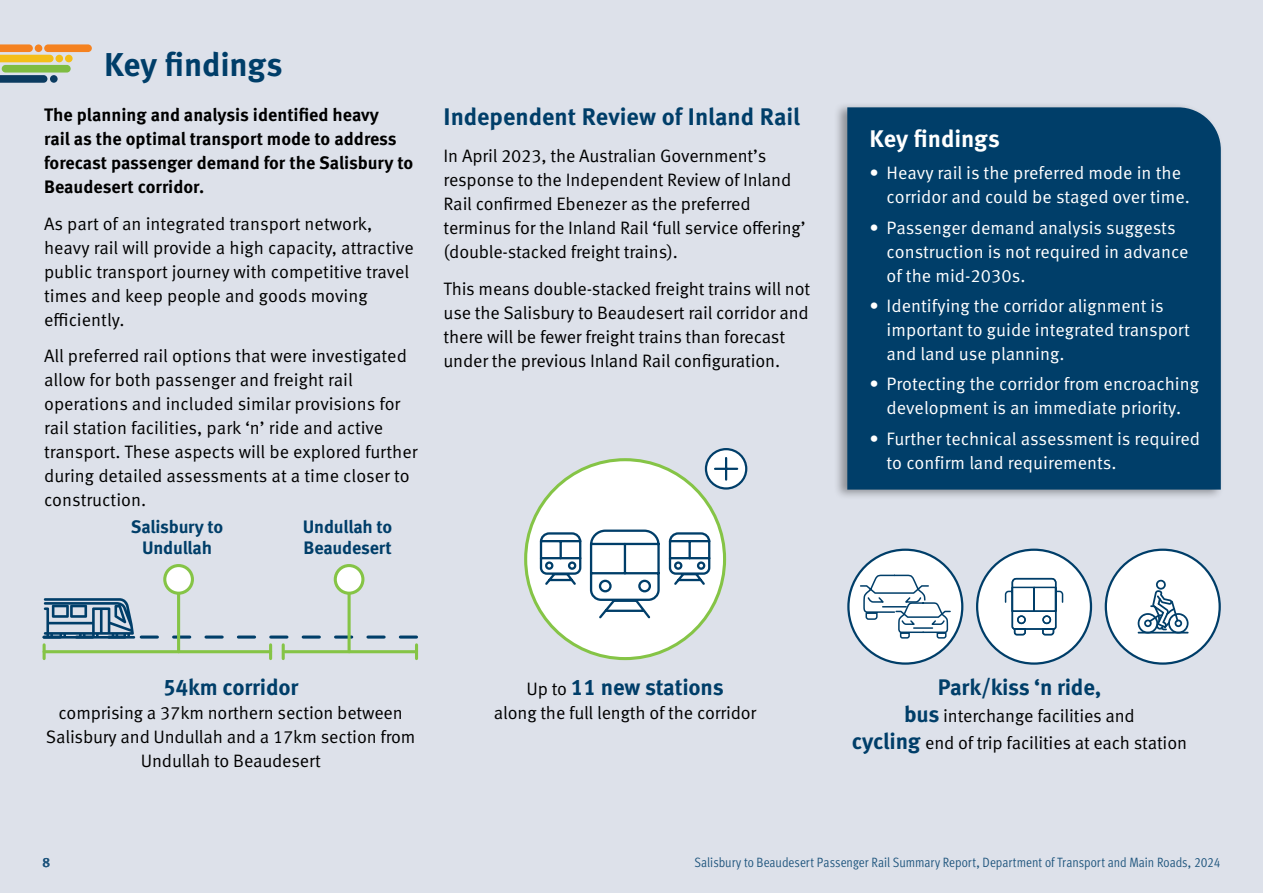
<style>
.page{position:relative;width:1263px;height:893px;background:#dde1ea}
.page>*{position:absolute;margin:0;border:0;box-sizing:border-box;transform-origin:0 0}
.t1{font:700 33px "Meta Pro";letter-spacing:-.01em;color:#003e69}
.Body{font:700 24px "Meta Pro";letter-spacing:-.005em;color:#003e69}
.Heading_3{font:700 24px "Meta Pro";letter-spacing:-.005em;color:#fff}
.Body-2{font:700 22.5px "Meta Pro";letter-spacing:-.01em;color:#003e69}
.Body-3{font:18px/24px "Meta Pro Norm";letter-spacing:-.01em;color:#000}
.t2{font:18px/24px "Meta Pro Norm";color:#fff}
.Body-4{font:700 18px/24px "Meta Pro";color:#000}
.Body-5{font:700 18px/21px "Meta Pro";letter-spacing:-.01em;color:#003e69;text-align:center}
.t3{font:13.5px "Meta Pro Cond Norm";letter-spacing:-.005em;color:#20567e}
.t4{font:500 13.5px "Meta Pro";color:#20567e}
.s1{font-family:"Meta Pro Norm";font-weight:400;font-size:18px;color:#000}
.s2{font-family:"Meta Pro";font-weight:700;font-size:22.5px;color:#003e69}
</style>
<div class="page">
<div style="left:848px;top:550px;width:114px;height:114px;background:#fff;border-radius:50%"></div>
<div style="left:847px;top:549px;width:116px;height:116px;border:2px solid #003e69;border-radius:50%"></div>
<div style="left:977px;top:550px;width:114px;height:114px;background:#fff;border-radius:50%"></div>
<div style="left:976px;top:549px;width:116px;height:116px;border:2px solid #003e69;border-radius:50%"></div>
<div style="left:1106px;top:550px;width:114px;height:114px;background:#fff;border-radius:50%"></div>
<div style="left:1105px;top:549px;width:116px;height:116px;border:2px solid #003e69;border-radius:50%"></div>
<div style="left:526px;top:460px;width:198px;height:199px;background:#fff;border-radius:50%"></div>
<div style="left:833px;top:102px;width:390px;height:399px;background:#000;opacity:.35"></div>
<div style="left:847px;top:107px;width:374px;height:383px;background:#003e69"></div>
<hr style="left:44px;top:650px;width:227px;height:3px;background:#85c446">
<hr style="left:285px;top:650px;width:131px;height:3px;background:#85c446">
<hr style="left:43px;top:645px;width:3px;height:14px;background:#85c446">
<hr style="left:269px;top:645px;width:3px;height:14px;background:#85c446">
<hr style="left:282px;top:645px;width:3px;height:14px;background:#85c446">
<hr style="left:415px;top:645px;width:3px;height:14px;background:#85c446">
<svg style="left:43px;top:598px;width:373px;height:41px"></svg>
<svg style="left:539px;top:529px;width:172px;height:91px"></svg>
<hr style="left:177px;top:588px;width:3px;height:64px;background:#85c446">
<hr style="left:348px;top:588px;width:3px;height:64px;background:#85c446">
<div style="left:165px;top:566px;width:27px;height:27px;background:#fff;border-radius:50%"></div>
<div style="left:163px;top:564px;width:31px;height:31px;border:3px solid #85c446;border-radius:50%"></div>
<div style="left:335px;top:566px;width:28px;height:27px;background:#fff;border-radius:50%"></div>
<div style="left:334px;top:564px;width:30px;height:31px;border:3px solid #85c446;border-radius:50%"></div>
<svg style="left:704px;top:448px;width:44px;height:42px"></svg>
<svg style="left:859px;top:574px;width:92px;height:65px"></svg>
<svg style="left:1138px;top:580px;width:50px;height:53px"></svg>
<svg style="left:1004px;top:577px;width:60px;height:59px"></svg>
<div style="left:55px;top:55px;width:8px;height:7px;background:#f4be18;border-radius:50%"></div>
<div style="left:65px;top:55px;width:8px;height:7px;background:#f4be18;border-radius:50%"></div>
<div style="left:50px;top:75px;width:8px;height:8px;background:#0b3b60;border-radius:50%"></div>
<svg style="left:0;top:75px;width:47px;height:8px"></svg>
<div style="left:2px;top:65px;width:69px;height:8px;background:#7ebc42;border-radius:4px"></div>
<svg style="left:0;top:44px;width:54px;height:18px"></svg>
<div style="left:44px;top:44px;width:48px;height:8px;background:#f58220;border-radius:4px"></div>
<h1 class="t1" style="left:104px;top:39px;width:180px">Key findings</h1>
<p class="Body-4" style="left:44px;top:102px;width:371px">The planning and analysis identified heavy<br>rail as the optimal transport mode to address forecast passenger demand for the Salisbury to Beaudesert corridor.</p>
<p class="Body-3" style="left:44px;top:210px;width:371px">As part of an integrated transport network, heavy rail will provide a high capacity, attractive public transport journey with competitive travel times and keep people and goods moving efficiently.</p>
<p class="Body-3" style="left:44px;top:343px;width:375px">All preferred rail options that were investigated allow for both passenger and freight rail operations and included similar provisions for rail station facilities, park ‘n’ ride and active transport. These aspects will be explored further during detailed assessments at a time closer to construction.</p>
<p class="Body-5" style="left:131px;top:516px;width:94px">Salisbury to<br>Undullah</p>
<p class="Body-5" style="left:303px;top:516px;width:91px;text-align:left">Undullah to<br>Beaudesert</p>
<p class="Body" style="left:444px;top:98px;width:358px">Independent Review of Inland Rail</p>
<p class="Body-3" style="left:444px;top:143px;width:363px">In April 2023, the Australian Government’s response to the Independent Review of Inland Rail confirmed Ebenezer as the preferred terminus for the Inland Rail ‘full service offering’ (double-stacked freight trains).</p>
<p class="Body-3" style="left:444px;top:276px;width:368px">This means double-stacked freight trains will not use the Salisbury to Beaudesert rail corridor and there will be fewer freight trains than forecast under the previous Inland Rail configuration.</p>
<p class="Heading_3" style="left:870px;top:120px;width:132px">Key findings</p>
<p class="t2" style="left:887px;top:160px;width:305px;text-indent:-17px">• Heavy rail is the preferred mode in the corridor and could be staged over time.</p>
<p class="t2" style="left:887px;top:214px;width:303px;text-indent:-17px">• Passenger demand analysis suggests construction is not required in advance of the mid-2030s.</p>
<p class="t2" style="left:887px;top:293px;width:305px;text-indent:-17px">• Identifying the corridor alignment is important to guide integrated transport and land use planning.</p>
<p class="t2" style="left:870px;top:371px;width:331px;text-align:center">• Protecting the corridor from encroaching development is an immediate priority.</p>
<p class="t2" style="left:887px;top:425px;width:315px;text-indent:-17px">• Further technical assessment is required to confirm land requirements.</p>
<p class="Body-2" style="left:163px;top:669px;width:137px">54km corridor</p>
<p class="Body-3" style="left:46px;top:699px;width:371px;text-align:center">comprising a 37km northern section between<br>Salisbury and Undullah and a 17km section from<br>Undullah to Beaudesert</p>
<p class="Body-2" style="left:526px;top:669px;width:199px"><span class="s1">Up to</span> 11 new stations</p>
<p class="Body-3" style="left:494px;top:699px;width:264px">along the full length of the corridor</p>
<p class="Body-2" style="left:938px;top:669px;width:165px">Park/kiss ‘n ride,</p>
<p class="Body-3" style="left:904px;top:702px;width:232px"><span class="s2">bus</span> interchange facilities and</p>
<p class="Body-3" style="left:852px;top:729px;width:337px"><span class="s2">cycling</span> end of trip facilities at each station</p>
<p class="t4" style="left:43px;top:852px;width:9px">8</p>
<p class="t3" style="left:694px;top:853px;width:527px">Salisbury to Beaudesert Passenger Rail Summary Report, Department of Transport and Main Roads, 2024</p>
</div>
